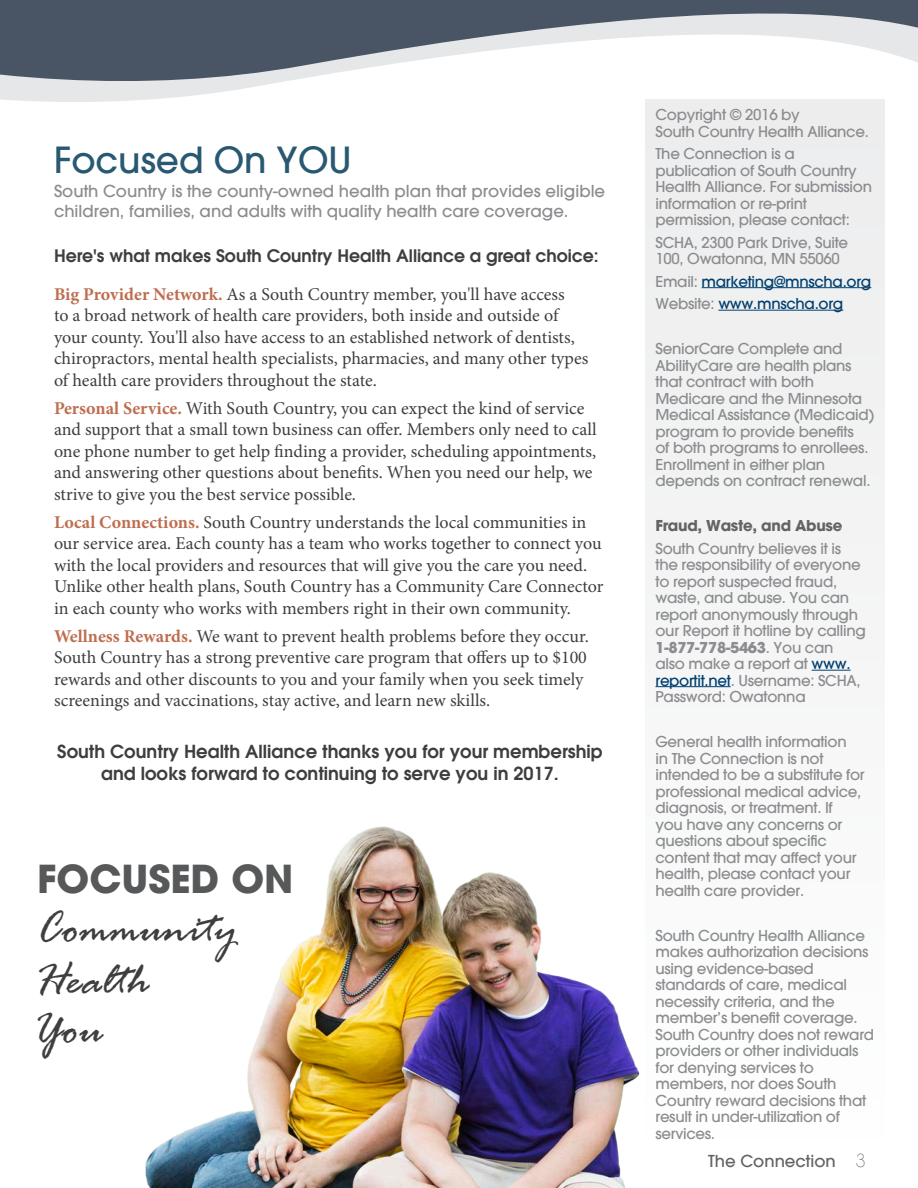
<style>
.page{position:relative;width:918px;height:1188px;background:#fff}
.page>*{position:absolute;margin:0;border:0;box-sizing:border-box;transform-origin:0 0}
.t1{font:italic 47.85px "Rage";color:#3e3e3f}
.t2{font:700 38.55px "ITC Avant Garde Gothic";color:#57585a}
.Article_Title{font:500 36px "ITC Avant Garde Gothic";color:#285872}
.t3{font:18px/21.6px "Minion Pro";letter-spacing:-.005em;color:#3e3e3f}
.Subhead_2{font:600 18px/21.6px "Avant Garde";color:#3e3e3f;text-align:center}
.Subhead_2-2{font:600 17.25px "Avant Garde";color:#3e3e3f}
.Subhead_1{font:500 16.5px/19.8px "ITC Avant Garde Gothic";color:#8a8c8f}
.t4{font:500 16.5px "ITC Avant Garde Gothic";color:#636366}
.Overrided_Basic_Para{font:500 15px/16.5px "ITC Avant Garde Gothic";letter-spacing:-.02em;color:#8a8c8f}
.Overrided_Basic_Para-2{font:500 15px "ITC Avant Garde Gothic";letter-spacing:-.02em;color:#004071}
.Overrided_Basic_Para-3{font:700 15px "ITC Avant Garde Gothic";letter-spacing:-.02em;color:#636366}
.s1{font-weight:700;color:#be6e50}
.s2{color:#8a8c8f}
.s3{font-weight:700}
.s4{color:#004071}
.s5{font-weight:200;font-size:18px}
</style>
<div class="page">
<img style="left:145px;top:826px;width:495px;height:362px">
<svg style="left:0;top:0;width:918px;height:102px"></svg>
<div style="left:645px;top:99px;width:240px;height:1053px;background:#f5f5f5"></div>
<hr style="left:702px;top:287px;width:169px;height:1px;background:#004071">
<hr style="left:718px;top:310px;width:125px;height:1px;background:#004071">
<hr style="left:812px;top:670px;width:39px;height:1px;background:#004071">
<hr style="left:656px;top:686px;width:75px;height:1px;background:#004071">
<p class="Article_Title" style="left:54px;top:137px;width:299px">Focused On YOU</p>
<p class="Subhead_1" style="left:54px;top:181px;width:553px">South Country is the county-owned health plan that provides eligible children, families, and adults with quality health care coverage.</p>
<p class="Subhead_2-2" style="left:54px;top:244px;width:546px">Here's what makes South Country Health Alliance a great choice:</p>
<p class="t3" style="left:54px;top:283px;width:536px"><span class="s1">Big Provider Network.</span> As a South Country member, you'll have access<br>to a broad network of health care providers, both inside and outside of your county. You'll also have access to an established network of dentists, chiropractors, mental health specialists, pharmacies, and many other types of health care providers throughout the state.</p>
<p class="t3" style="left:54px;top:397px;width:544px"><span class="s1">Personal Service.</span> With South Country, you can expect the kind of service and support that a small town business can offer. Members only need to call one phone number to get help finding a provider, scheduling appointments, and answering other questions about benefits. When you need our help, we strive to give you the best service possible.</p>
<p class="t3" style="left:54px;top:511px;width:551px"><span class="s1">Local Connections.</span> South Country understands the local communities in our service area. Each county has a team who works together to connect you with the local providers and resources that will give you the care you need.<br>Unlike other health plans, South Country has a Community Care Connector in each county who works with members right in their own community.</p>
<p class="t3" style="left:54px;top:625px;width:536px"><span class="s1">Wellness Rewards.</span> We want to prevent health problems before they occur.<br>South Country has a strong preventive care program that offers up to $100 rewards and other discounts to you and your family when you seek timely screenings and vaccinations, stay active, and learn new skills.</p>
<p class="Subhead_2" style="left:57px;top:740px;width:547px">South Country Health Alliance thanks you for your membership and looks forward to continuing to serve you in 2017.</p>
<p class="t2" style="left:37px;top:854px;width:258px">FOCUSED ON</p>
<p class="t1" style="left:36px;top:903px;width:203px">Community</p>
<p class="t1" style="left:34px;top:955px;width:116px">Health</p>
<p class="t1" style="left:30px;top:1004px;width:74px">You</p>
<p class="Overrided_Basic_Para" style="left:656px;top:106px;width:215px">Copyright © 2016 by<br>South Country Health Alliance.</p>
<p class="Overrided_Basic_Para" style="left:656px;top:145px;width:218px">The Connection is a publication of South Country<br>Health Alliance. For submission information or re-print permission, please contact:</p>
<p class="Overrided_Basic_Para" style="left:656px;top:234px;width:194px">SCHA, 2300 Park Drive, Suite<br>100, Owatonna, MN 55060</p>
<p class="Overrided_Basic_Para-2" style="left:656px;top:272px;width:217px"><span class="s2">Email:</span> marketing@mnscha.org</p>
<p class="Overrided_Basic_Para-2" style="left:656px;top:294px;width:189px"><span class="s2">Website:</span> www.mnscha.org</p>
<p class="Overrided_Basic_Para" style="left:656px;top:340px;width:220px">SeniorCare Complete and<br>AbilityCare are health plans that contract with both<br>Medicare and the Minnesota<br>Medical Assistance (Medicaid) program to provide benefits<br>of both programs to enrollees.<br>Enrollment in either plan depends on contract renewal.</p>
<p class="Overrided_Basic_Para-3" style="left:656px;top:516px;width:188px">Fraud, Waste, and Abuse</p>
<p class="Overrided_Basic_Para" style="left:656px;top:540px;width:212px">South Country believes it is the responsibility of everyone to report suspected fraud, waste, and abuse. You can report anonymously through our Report it hotline by calling<br><span class="s3">1-877-778-5463</span>. You can also make a report at <span class="s4">www. reportit.net</span>. Username: SCHA,<br>Password: Owatonna</p>
<p class="Overrided_Basic_Para" style="left:656px;top:733px;width:211px">General health information<br>in The Connection is not intended to be a substitute for professional medical advice, diagnosis, or treatment. If<br>you have any concerns or questions about specific content that may affect your health, please contact your health care provider.</p>
<p class="Overrided_Basic_Para" style="left:656px;top:927px;width:220px">South Country Health Alliance makes authorization decisions using evidence-based standards of care, medical necessity criteria, and the member’s benefit coverage.<br>South Country does not reward providers or other individuals for denying services to members, nor does South<br>Country reward decisions that result in under-utilization of services.</p>
<p class="t4" style="left:708px;top:1151px;width:159px">The Connection <span class="s5">3</span></p>
</div>
